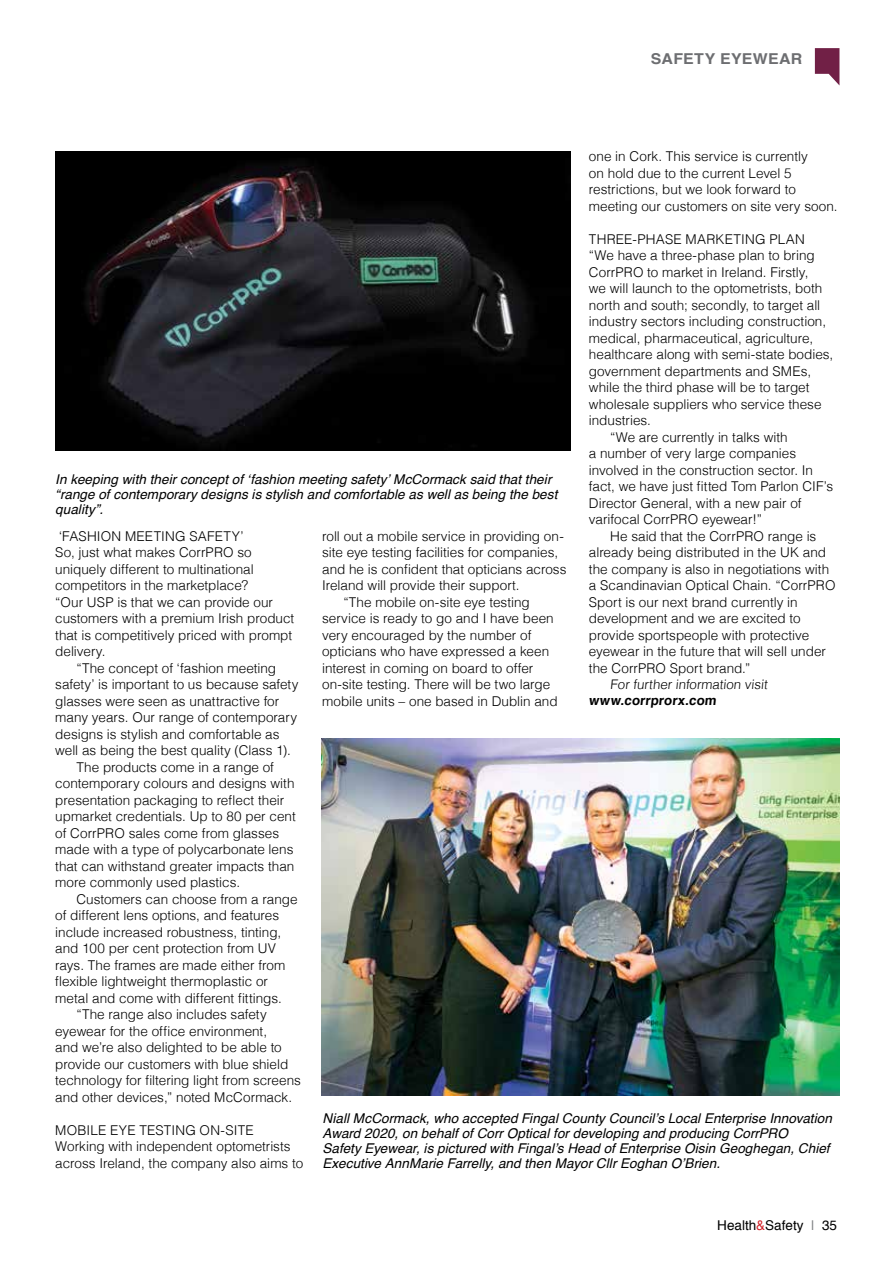
<style>
.page{position:relative;width:893px;height:1263px;background:#fff}
.page>*{position:absolute;margin:0;border:0;box-sizing:border-box;transform-origin:0 0}
.t1{font:700 15px "Helvetica";letter-spacing:.015em;color:#6d6e71;scale:1.06 1}
.t2{font:300 13.5px/16.5px "Helvetica";color:#000}
.t3{font:italic 13.5px/15px "Helvetica";letter-spacing:.005em;color:#000}
.t4{font:300 13.5px "Helvetica";letter-spacing:.02em;color:#000}
.t5{font:13.5px "Helvetica";color:#000}
.t6{font:300 13.2px "Helvetica";color:#000}
.t7{font:700 13.2px "Helvetica";color:#000}
.s1{color:#d2232a}
.s2{color:#808285}
</style>
<div class="page">
<svg style="left:815px;top:48px;width:24px;height:37px"></svg>
<img style="left:55px;top:152px;width:516px;height:299px">
<img style="left:322px;top:739px;width:517px;height:356px">
<p class="t1" style="left:651px;top:47px;width:145px">SAFETY EYEWEAR</p>
<p class="t2" style="left:589px;top:147px;width:250px">one in Cork. This service is currently<br>on hold due to the current Level 5 restrictions, but we look forward to meeting our customers on site very soon.</p>
<p class="t4" style="left:589px;top:227px;width:217px">THREE-PHASE MARKETING PLAN</p>
<p class="t2" style="left:589px;top:246px;width:227px">“We have a three-phase plan to bring</p>
<p class="t2" style="left:589px;top:263px;width:221px">CorrPRO to market in Ireland. Firstly,</p>
<p class="t2" style="left:589px;top:279px;width:235px">we will launch to the optometrists, both</p>
<p class="t2" style="left:589px;top:296px;width:233px">north and south; secondly, to target all</p>
<p class="t2" style="left:589px;top:312px;width:239px">industry sectors including construction,</p>
<p class="t2" style="left:589px;top:329px;width:226px">medical, pharmaceutical, agriculture,</p>
<p class="t2" style="left:589px;top:345px;width:246px">healthcare along with semi-state bodies,</p>
<p class="t2" style="left:589px;top:362px;width:224px">government departments and SMEs,</p>
<p class="t2" style="left:589px;top:378px;width:222px">while the third phase will be to target</p>
<p class="t2" style="left:589px;top:395px;width:234px">wholesale suppliers who service these</p>
<p class="t2" style="left:589px;top:411px;width:64px">industries.</p>
<p class="t2" style="left:610px;top:428px;width:179px">“We are currently in talks with</p>
<p class="t2" style="left:589px;top:444px;width:209px">a number of very large companies</p>
<p class="t2" style="left:589px;top:461px;width:226px">involved in the construction sector. In</p>
<p class="t2" style="left:589px;top:477px;width:246px">fact, we have just fitted Tom Parlon CIF’s</p>
<p class="t2" style="left:589px;top:494px;width:214px">Director General, with a new pair of</p>
<p class="t2" style="left:589px;top:510px;width:175px">varifocal CorrPRO eyewear!”</p>
<p class="t2" style="left:610px;top:527px;width:208px">He said that the CorrPRO range is</p>
<p class="t2" style="left:589px;top:543px;width:239px">already being distributed in the UK and</p>
<p class="t2" style="left:589px;top:560px;width:242px">the company is also in negotiations with</p>
<p class="t2" style="left:589px;top:576px;width:248px">a Scandinavian Optical Chain. “CorrPRO</p>
<p class="t2" style="left:589px;top:593px;width:210px">Sport is our next brand currently in</p>
<p class="t2" style="left:589px;top:609px;width:213px">development and we are excited to</p>
<p class="t2" style="left:589px;top:626px;width:222px">provide sportspeople with protective</p>
<p class="t2" style="left:589px;top:642px;width:239px">eyewear in the future that will sell under</p>
<p class="t2" style="left:589px;top:659px;width:163px">the CorrPRO Sport brand.”</p>
<p class="t6" style="left:610px;top:673px;width:161px">For further information visit</p>
<p class="t7" style="left:589px;top:690px;width:131px">www.corrprorx.com</p>
<p class="t3" style="left:55px;top:472px;width:504px">In keeping with their concept of ‘fashion meeting safety’ McCormack said that their “range of contemporary designs is stylish and comfortable as well as being the best quality”.</p>
<p class="t2" style="left:55px;top:527px;width:241px">‘FASHION MEETING SAFETY’<br>So, just what makes CorrPRO so uniquely different to multinational competitors in the marketplace?<br>“Our USP is that we can provide our customers with a premium Irish product that is competitively priced with prompt delivery.</p>
<p class="t2" style="left:77px;top:659px;width:201px">“The concept of ‘fashion meeting</p>
<p class="t2" style="left:55px;top:675px;width:245px">safety’ is important to us because safety</p>
<p class="t2" style="left:55px;top:692px;width:226px">glasses were seen as unattractive for</p>
<p class="t2" style="left:55px;top:708px;width:243px">many years. Our range of contemporary</p>
<p class="t2" style="left:55px;top:725px;width:226px">designs is stylish and comfortable as</p>
<p class="t2" style="left:55px;top:741px;width:237px">well as being the best quality (Class 1).</p>
<p class="t2" style="left:77px;top:758px;width:199px">The products come in a range of</p>
<p class="t2" style="left:55px;top:774px;width:241px">contemporary colours and designs with</p>
<p class="t2" style="left:55px;top:791px;width:230px">presentation packaging to reflect their</p>
<p class="t2" style="left:55px;top:807px;width:242px">upmarket credentials. Up to 80 per cent</p>
<p class="t2" style="left:55px;top:824px;width:225px">of CorrPRO sales come from glasses</p>
<p class="t2" style="left:55px;top:840px;width:240px">made with a type of polycarbonate lens</p>
<p class="t2" style="left:55px;top:857px;width:241px">that can withstand greater impacts than</p>
<p class="t2" style="left:55px;top:873px;width:186px">more commonly used plastics.</p>
<p class="t2" style="left:77px;top:890px;width:223px">Customers can choose from a range</p>
<p class="t2" style="left:55px;top:906px;width:225px">of different lens options, and features</p>
<p class="t2" style="left:55px;top:923px;width:227px">include increased robustness, tinting,</p>
<p class="t2" style="left:55px;top:939px;width:222px">and 100 per cent protection from UV</p>
<p class="t2" style="left:55px;top:956px;width:232px">rays. The frames are made either from</p>
<p class="t2" style="left:55px;top:972px;width:214px">flexible lightweight thermoplastic or</p>
<p class="t2" style="left:55px;top:989px;width:228px">metal and come with different fittings.</p>
<p class="t2" style="left:77px;top:1005px;width:192px">“The range also includes safety</p>
<p class="t2" style="left:55px;top:1022px;width:213px">eyewear for the office environment,</p>
<p class="t2" style="left:55px;top:1038px;width:228px">and we’re also delighted to be able to</p>
<p class="t2" style="left:55px;top:1055px;width:234px">provide our customers with blue shield</p>
<p class="t2" style="left:55px;top:1071px;width:247px">technology for filtering light from screens</p>
<p class="t2" style="left:55px;top:1088px;width:238px">and other devices,” noted McCormack.</p>
<p class="t2" style="left:55px;top:1121px;width:249px">MOBILE EYE TESTING ON-SITE<br>Working with independent optometrists across Ireland, the company also aims to</p>
<p class="t2" style="left:322px;top:527px;width:243px">roll out a mobile service in providing on-</p>
<p class="t2" style="left:322px;top:543px;width:238px">site eye testing facilities for companies,</p>
<p class="t2" style="left:322px;top:560px;width:246px">and he is confident that opticians across</p>
<p class="t2" style="left:322px;top:576px;width:199px">Ireland will provide their support.</p>
<p class="t2" style="left:343px;top:593px;width:188px">“The mobile on-site eye testing</p>
<p class="t2" style="left:322px;top:609px;width:233px">service is ready to go and I have been</p>
<p class="t2" style="left:322px;top:626px;width:211px">very encouraged by the number of</p>
<p class="t2" style="left:322px;top:642px;width:229px">opticians who have expressed a keen</p>
<p class="t2" style="left:322px;top:659px;width:213px">interest in coming on board to offer</p>
<p class="t2" style="left:322px;top:675px;width:230px">on-site testing. There will be two large</p>
<p class="t2" style="left:322px;top:692px;width:237px">mobile units – one based in Dublin and</p>
<p class="t3" style="left:322px;top:1111px;width:511px">Niall McCormack, who accepted Fingal County Council’s Local Enterprise Innovation Award 2020, on behalf of Corr Optical for developing and producing CorrPRO<br>Safety Eyewear, is pictured with Fingal’s Head of Enterprise Oisin Geoghegan, Chief Executive AnnMarie Farrelly, and then Mayor Cllr Eoghan O’Brien.</p>
<p class="t5" style="left:717px;top:1214px;width:121px">Health<span class="s1">&amp;</span>Safety <span class="s2">|</span> 35</p>
</div>
